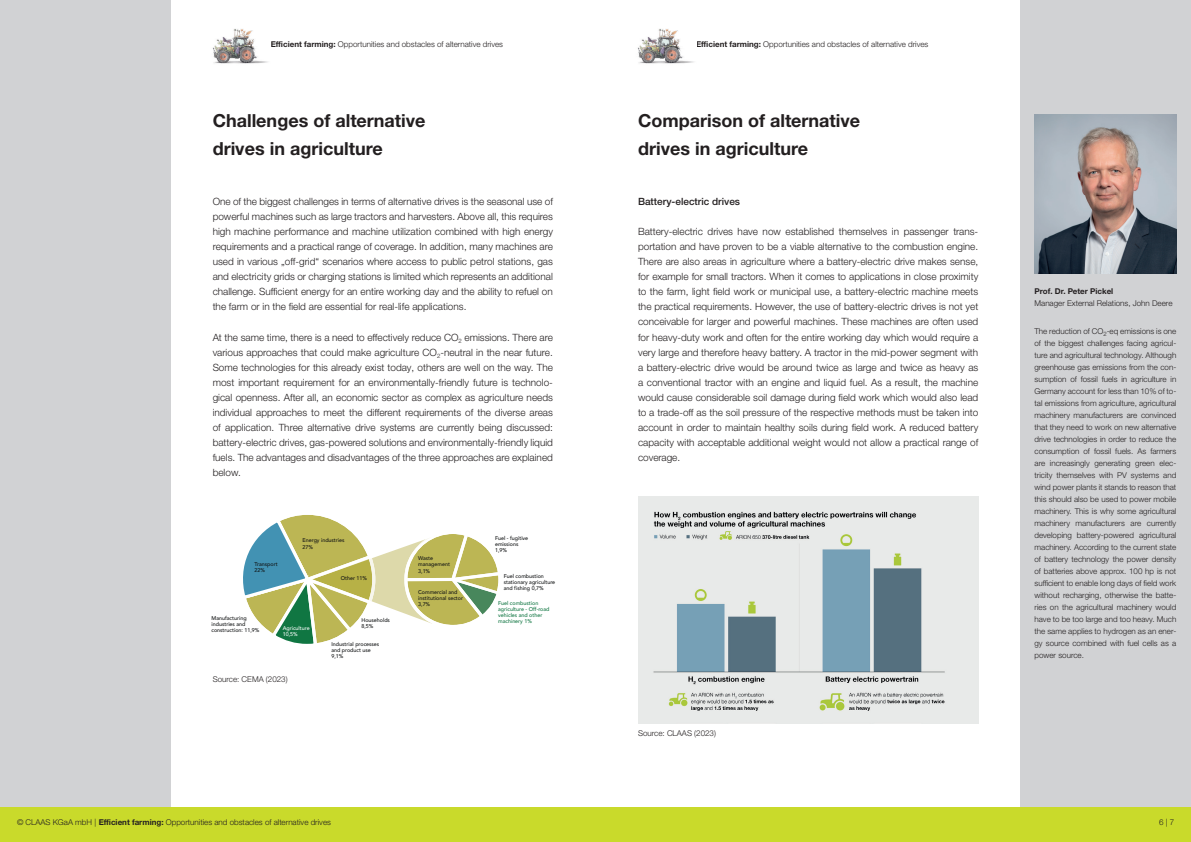
<style>
.page{position:relative;width:1191px;height:842px;background:#fff}
.page>*{position:absolute;margin:0;border:0;box-sizing:border-box;transform-origin:0 0}
.t1{font:700 18px/28px "CLAAS Helvetica Neue";color:#231f20}
.t2{font:300 10px/15px "CLAAS Helvetica Neue";color:#231f20;text-align:justify}
.t3{font:500 10px "CLAAS Helvetica Neue";color:#231f20}
.t4{font:300 8px/12px "CLAAS Helvetica Neue";color:#231f20;text-align:justify}
.t5{font:700 8px "CLAAS Helvetica Neue";color:#231f20}
.t6{font:500 5.5px/6.2px "Avenir";color:#111314}
.t7{font:500 5.5px/6.2px "Avenir";color:#107642}
.t8{font:500 5.5px/6.2px "Avenir";color:#fff}
.s1{font-weight:700}
</style>
<div class="page">
<div style="left:1020px;top:0;width:171px;height:842px;background:#d1d2d4"></div>
<div style="left:0;top:0;width:170px;height:842px;background:#d1d2d4"></div>
<div style="left:0;top:808px;width:1191px;height:34px;background:#c9da2b"></div>
<img style="left:638px;top:497px;width:340px;height:226px">
<svg style="left:243px;top:515px;width:256px;height:129px"></svg>
<img style="left:1034px;top:114px;width:142px;height:159px">
<img style="left:213px;top:29px;width:55px;height:35px">
<img style="left:638px;top:29px;width:56px;height:35px">
<p class="t4" style="left:271px;top:38px;width:234px"><span class="s1">Efficient farming:</span> Opportunities and obstacles of alternative drives</p>
<p class="t4" style="left:696px;top:38px;width:234px"><span class="s1">Efficient farming:</span> Opportunities and obstacles of alternative drives</p>
<h1 class="t1" style="left:213px;top:107px;width:214px">Challenges of alternative drives in agriculture</h1>
<p class="t2" style="left:213px;top:195px;width:342px">One of the biggest challenges in terms of alternative drives is the seasonal use of powerful machines such as large tractors and harvesters. Above all, this requires high machine performance and machine utilization combined with high energy requirements and a practical range of coverage. In addition, many machines are used in various „off-grid“ scenarios where access to public petrol stations, gas and electricity grids or charging stations is limited which represents an additional challenge. Sufficient energy for an entire working day and the ability to refuel on the farm or in the field are essential for real-life applications.</p>
<p class="t2" style="left:213px;top:330px;width:342px">At the same time, there is a need to effectively reduce CO<sub>2</sub> emissions. There are various approaches that could make agriculture CO<sub>2</sub>-neutral in the near future.<br>Some technologies for this already exist today, others are well on the way. The most important requirement for an environmentally-friendly future is technolo&shy;gical openness. After all, an economic sector as complex as agriculture needs individual approaches to meet the different requirements of the diverse areas of application. Three alternative drive systems are currently being discussed: battery-electric drives, gas-powered solutions and environmentally-friendly liquid fuels. The advantages and disadvantages of the three approaches are explained below.</p>
<p class="t6" style="left:255px;top:560px;width:25px">Transport<br>22%</p>
<p class="t6" style="left:302px;top:537px;width:44px">Energy industries<br>27%</p>
<p class="t6" style="left:341px;top:574px;width:28px">Other 11%</p>
<p class="t6" style="left:211px;top:614px;width:49px">Manufacturing industries and construction: 11,9%</p>
<p class="t8" style="left:283px;top:625px;width:28px">Agriculture<br>10,5%</p>
<p class="t4" style="left:213px;top:673px;width:76px">Source: CEMA (2023)</p>
<p class="t6" style="left:361px;top:616px;width:30px">Households<br>8,5%</p>
<p class="t6" style="left:331px;top:640px;width:49px">Industrial processes and product use<br>9,1%</p>
<p class="t6" style="left:418px;top:555px;width:33px">Waste management<br>3,1%</p>
<p class="t6" style="left:418px;top:588px;width:46px">Commercial and institutional sector<br>3,7%</p>
<p class="t6" style="left:495px;top:534px;width:35px">Fuel - fugitive emissions<br>1,9%</p>
<p class="t6" style="left:504px;top:573px;width:53px">Fuel combustion stationary agriculture and fishing 0,7%</p>
<p class="t7" style="left:498px;top:599px;width:53px">Fuel combustion agriculture - Off-road vehicles and other machinery 1%</p>
<p class="t4" style="left:17px;top:816px;width:315px">© CLAAS KGaA mbH | <span class="s1">Efficient farming:</span> Opportunities and obstacles of alternative drives</p>
<h1 class="t1" style="left:638px;top:107px;width:224px">Comparison of alternative drives in agriculture</h1>
<p class="t3" style="left:638px;top:195px;width:104px">Battery-electric drives</p>
<p class="t2" style="left:638px;top:225px;width:342px">Battery-electric drives have now established themselves in passenger trans&shy;portation and have proven to be a viable alternative to the combustion engine.<br>There are also areas in agriculture where a battery-electric drive makes sense, for example for small tractors. When it comes to applications in close proximity to the farm, light field work or municipal use, a battery-electric machine meets the practical requirements. However, the use of battery-electric drives is not yet conceivable for larger and powerful machines. These machines are often used for heavy-duty work and often for the entire working day which would require a very large and therefore heavy battery. A tractor in the mid-power segment with a battery-electric drive would be around twice as large and twice as heavy as a conventional tractor with an engine and liquid fuel. As a result, the machine would cause considerable soil damage during field work which would also lead to a trade-off as the soil pressure of the respective methods must be taken into account in order to maintain healthy soils during field work. A reduced battery capacity with acceptable additional weight would not allow a practical range of coverage.</p>
<p class="t4" style="left:638px;top:728px;width:79px">Source: CLAAS (2023)</p>
<p class="t5" style="left:1034px;top:286px;width:80px">Prof. Dr. Peter Pickel</p>
<p class="t4" style="left:1034px;top:297px;width:139px">Manager External Relations, John Deere</p>
<p class="t4" style="left:1034px;top:325px;width:143px">The reduction of CO<sub>2</sub>-eq emissions is one of the biggest challenges facing agricul&shy;ture and agricultural technology. Although greenhouse gas emissions from the con&shy;sumption of fossil fuels in agriculture in Germany account for less than 10% of to&shy;tal emissions from agriculture, agricultural machinery manufacturers are convinced that they need to work on new alternative drive technologies in order to reduce the consumption of fossil fuels. As farmers are increasingly generating green elec&shy;tricity themselves with PV systems and wind power plants it stands to reason that this should also be used to power mobile machinery. This is why some agricultural machinery manufacturers are currently developing battery-powered agricultural machinery. According to the current state of battery technology the power density of batteries above approx. 100 hp is not sufficient to enable long days of field work without recharging, otherwise the batte&shy;ries on the agricultural machinery would have to be too large and too heavy. Much the same applies to hydrogen as an ener&shy;gy source combined with fuel cells as a power source.</p>
<p class="t4" style="left:1159px;top:816px;width:17px">6 | 7</p>
</div>
